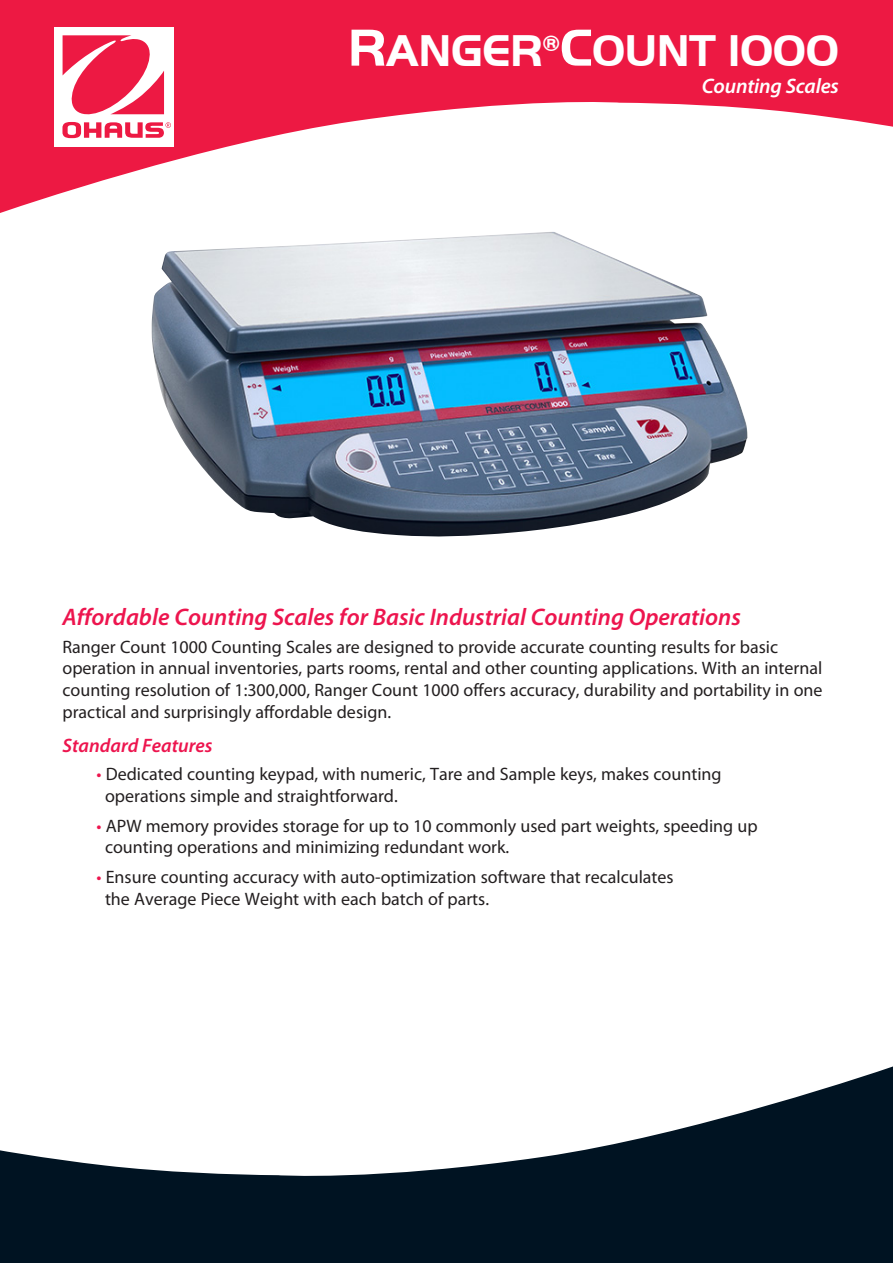
<style>
.page{position:relative;width:893px;height:1263px;background:#fff}
.page>*{position:absolute;margin:0;border:0;box-sizing:border-box;transform-origin:0 0}
.Cover_Product_Name{font:700 45.9px "Handel Got D";letter-spacing:-.01em;color:#fff}
.Cover_Headline_Text{font:italic 600 24px "Myriad Pro";color:#ed154e}
.Cover_Product_Sub_Ti{font:italic 600 21px "Myriad Pro";letter-spacing:-.01em;color:#fff}
.Cover_Standard_Featu{font:italic 600 19.5px "Myriad Pro";color:#ed154e}
.Cover_Bullet_List{font:18px/21.6px "Myriad Pro";color:#231f20}
.Cover_Copy_Text{font:18px/21.6px "Myriad Pro";color:#231f20}
.s1{font-size:54px}
.s2{color:#ed154e}
</style>
<div class="page">
<svg style="left:0;top:0;width:893px;height:213px;fill:#ed1943"></svg>
<div style="left:54px;top:27px;width:120px;height:119px;background:#fff"></div>
<svg style="left:62px;top:35px;width:109px;height:103px"></svg>
<svg style="left:0;top:1066px;width:893px;height:197px;fill:#001322"></svg>
<img style="left:152px;top:232px;width:596px;height:305px">
<p class="Cover_Product_Name" style="left:348px;top:24px;width:493px"><span class="s1">R</span>ANGER<sup>®</sup><span class="s1">C</span>OUNT 1000</p>
<p class="Cover_Product_Sub_Ti" style="left:702px;top:72px;width:139px">Counting Scales</p>
<p class="Cover_Headline_Text" style="left:63px;top:601px;width:680px">Affordable Counting Scales for Basic Industrial Counting Operations</p>
<p class="Cover_Copy_Text" style="left:63px;top:636px;width:761px">Ranger Count 1000 Counting Scales are designed to provide accurate counting results for basic operation in annual inventories, parts rooms, rental and other counting applications. With an internal counting resolution of 1:300,000, Ranger Count 1000 offers accuracy, durability and portability in one practical and surprisingly affordable design.</p>
<p class="Cover_Standard_Featu" style="left:63px;top:733px;width:152px">Standard Features</p>
<p class="Cover_Bullet_List" style="left:105px;top:763px;width:618px;text-indent:-9px"><span class="s2">•</span> Dedicated counting keypad, with numeric, Tare and Sample keys, makes counting operations simple and straightforward.</p>
<p class="Cover_Bullet_List" style="left:105px;top:815px;width:654px;text-indent:-9px"><span class="s2">•</span> APW memory provides storage for up to 10 commonly used part weights, speeding up counting operations and minimizing redundant work.</p>
<p class="Cover_Bullet_List" style="left:105px;top:866px;width:570px;text-indent:-9px"><span class="s2">•</span> Ensure counting accuracy with auto-optimization software that recalculates the Average Piece Weight with each batch of parts.</p>
</div>
